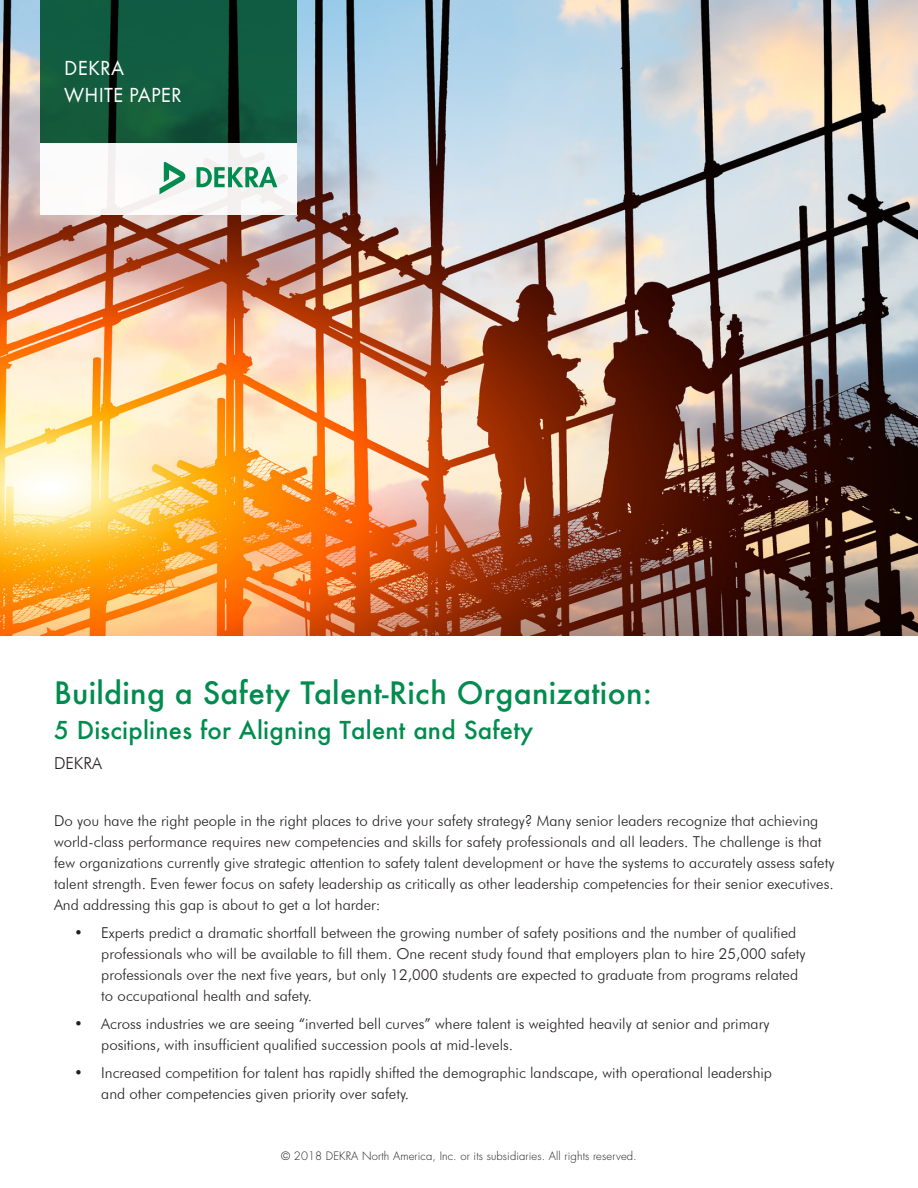
<style>
.page{position:relative;width:918px;height:1188px;background:#fff}
.page>*{position:absolute;margin:0;border:0;box-sizing:border-box;transform-origin:0 0}
.t1{font:500 30px "Futura";letter-spacing:.01em;color:#008c4e}
.t2{font:500 24px "Futura";letter-spacing:.01em;color:#008c4e}
.t3{font:21px "Futura T Boo";letter-spacing:.01em;color:#fff}
.t4{font:300 16.5px "Futura BT";color:#231f20}
.t5{font:300 15px/21px "Futura BT";color:#231f20}
.t6{font:300 11.25px "Futura Std";letter-spacing:.01em;color:#231f20}
</style>
<div class="page">
<img style="left:1px;top:0;width:917px;height:635px">
<svg style="left:40px;top:0;width:257px;height:144px;background:#11563c"></svg>
<div style="left:40px;top:144px;width:257px;height:71px;background:#fff"></div>
<svg style="left:197px;top:167px;width:80px;height:20px"></svg>
<svg style="left:159px;top:162px;width:26px;height:32px"></svg>
<p class="t3" style="left:64px;top:57px;width:61px">DEKRA</p>
<p class="t3" style="left:64px;top:84px;width:119px">WHITE PAPER</p>
<p class="t1" style="left:54px;top:673px;width:600px">Building a Safety Talent-Rich Organization:</p>
<p class="t2" style="left:54px;top:713px;width:481px">5 Disciplines for Aligning Talent and Safety</p>
<p class="t4" style="left:54px;top:754px;width:49px">DEKRA</p>
<p class="t5" style="left:54px;top:810px;width:782px">Do you have the right people in the right places to drive your safety strategy? Many senior leaders recognize that achieving world-class performance requires new competencies and skills for safety professionals and all leaders. The challenge is that few organizations currently give strategic attention to safety talent development or have the systems to accurately assess safety talent strength. Even fewer focus on safety leadership as critically as other leadership competencies for their senior executives.<br>And addressing this gap is about to get a lot harder:</p>
<p class="t5" style="left:101px;top:922px;width:706px;text-indent:-27px">• Experts predict a dramatic shortfall between the growing number of safety positions and the number of qualified professionals who will be available to fill them. One recent study found that employers plan to hire 25,000 safety professionals over the next five years, but only 12,000 students are expected to graduate from programs related to occupational health and safety.</p>
<p class="t5" style="left:101px;top:1013px;width:670px;text-indent:-27px">• Across industries we are seeing “inverted bell curves” where talent is weighted heavily at senior and primary positions, with insufficient qualified succession pools at mid-levels.</p>
<p class="t5" style="left:101px;top:1062px;width:672px;text-indent:-27px">• Increased competition for talent has rapidly shifted the demographic landscape, with operational leadership and other competencies given priority over safety.</p>
<p class="t6" style="left:281px;top:1149px;width:357px">© 2018 DEKRA North America, Inc. or its subsidiaries. All rights reserved.</p>
</div>
